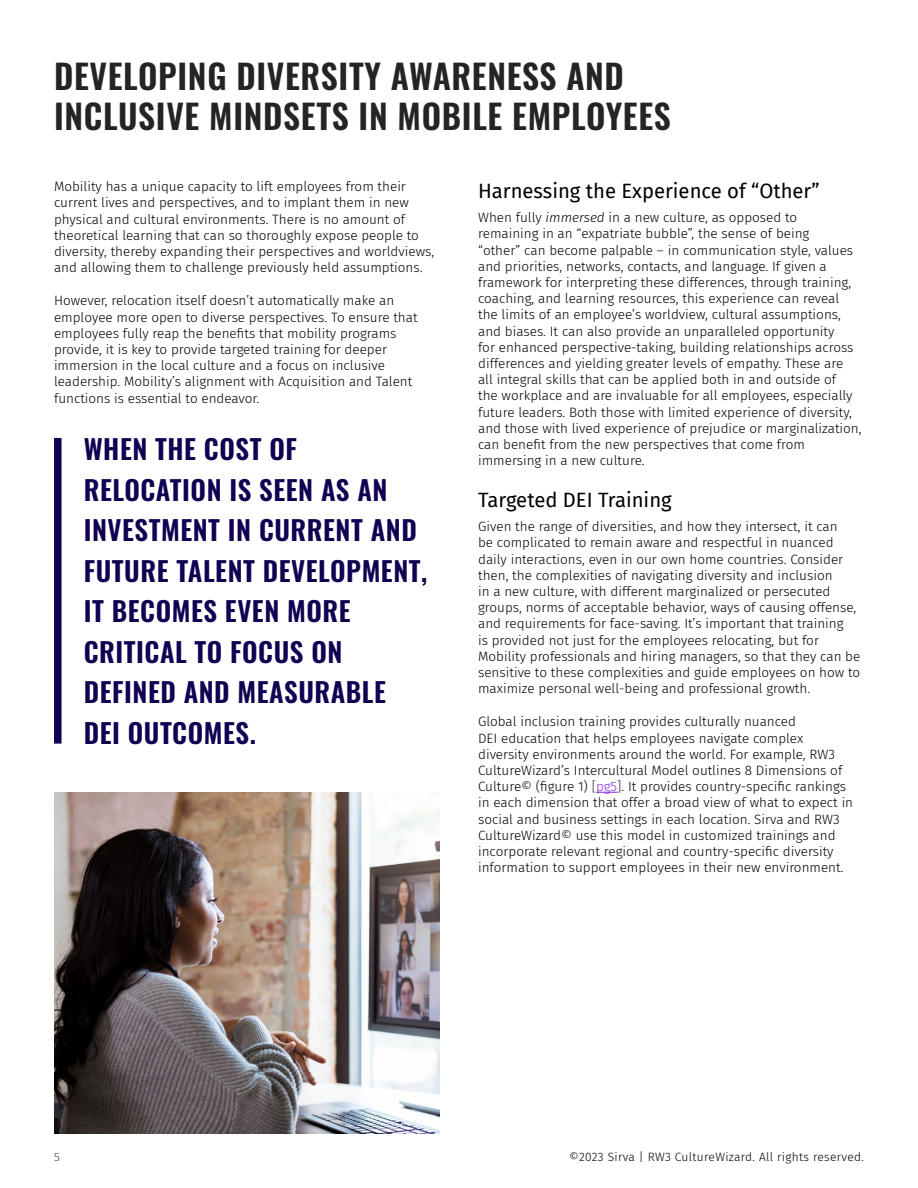
<style>
.page{position:relative;width:918px;height:1188px;background:#fff}
.page>*{position:absolute;margin:0;border:0;box-sizing:border-box;transform-origin:0 0}
.t1{font:600 33.75px/40.5px "Oswald";letter-spacing:.02em;color:#242422}
.t2{font:600 27px/40.5px "Oswald";letter-spacing:.02em;color:#120052}
.t3{font:20.25px "Fira Sans";color:#000}
.t4{font:300 13.5px/16.2px "Fira Sans";color:#000}
.t5{font:300 12px "Fira Sans";letter-spacing:.025em;color:#000}
.t6{font:200 12px "Fira Sans";color:#242422}
.s1{font-style:italic}
.s2{color:#242422}
.s3{color:#8a2be2}
</style>
<div class="page">
<div style="left:54px;top:438px;width:8px;height:306px;background:#120052"></div>
<svg style="left:596px;top:792px;width:21px;height:1px"></svg>
<img style="left:54px;top:793px;width:386px;height:341px">
<h1 class="t1" style="left:54px;top:58px;width:619px">DEVELOPING DIVERSITY AWARENESS AND<br>INCLUSIVE MINDSETS IN MOBILE EMPLOYEES</h1>
<p class="t4" style="left:54px;top:178px;width:382px">Mobility has a unique capacity to lift employees from their current lives and perspectives, and to implant them in new physical and cultural environments. There is no amount of theoretical learning that can so thoroughly expose people to diversity, thereby expanding their perspectives and worldviews, and allowing them to challenge previously held assumptions.</p>
<p class="t4" style="left:54px;top:293px;width:365px">However, relocation itself doesn’t automatically make an employee more open to diverse perspectives. To ensure that employees fully reap the benefits that mobility programs provide, it is key to provide targeted training for deeper immersion in the local culture and a focus on inclusive leadership. Mobility’s alignment with Acquisition and Talent functions is essential to endeavor.</p>
<h2 class="t2" style="left:84px;top:431px;width:345px">WHEN THE COST OF<br>RELOCATION IS SEEN AS AN<br>INVESTMENT IN CURRENT AND<br>FUTURE TALENT DEVELOPMENT,<br>IT BECOMES EVEN MORE<br>CRITICAL TO FOCUS ON<br>DEFINED AND MEASURABLE<br>DEI OUTCOMES.</h2>
<h3 class="t3" style="left:478px;top:175px;width:343px">Harnessing the Experience of “Other”</h3>
<p class="t4" style="left:478px;top:209px;width:385px">When fully <span class="s1">immersed</span> in a new culture, as opposed to<br>remaining in an “expatriate bubble”, the sense of being<br>“other” can become palpable – in communication style, values and priorities, networks, contacts, and language. If given a framework for interpreting these differences, through training, coaching, and learning resources, this experience can reveal the limits of an employee’s worldview, cultural assumptions, and biases. It can also provide an unparalleled opportunity<br>for enhanced perspective-taking, building relationships across differences and yielding greater levels of empathy. These are<br>all integral skills that can be applied both in and outside of<br>the workplace and are invaluable for all employees, especially future leaders. Both those with limited experience of diversity, and those with lived experience of prejudice or marginalization, can benefit from the new perspectives that come from immersing in a new culture.</p>
<h3 class="t3" style="left:478px;top:484px;width:195px">Targeted DEI Training</h3>
<p class="t4" style="left:478px;top:518px;width:384px">Given the range of diversities, and how they intersect, it can<br>be complicated to remain aware and respectful in nuanced daily interactions, even in our own home countries. Consider then, the complexities of navigating diversity and inclusion<br>in a new culture, with different marginalized or persecuted groups, norms of acceptable behavior, ways of causing offense, and requirements for face-saving. It’s important that training<br>is provided not just for the employees relocating, but for Mobility professionals and hiring managers, so that they can be sensitive to these complexities and guide employees on how to maximize personal well-being and professional growth.</p>
<p class="t4" style="left:478px;top:714px;width:377px">Global inclusion training provides culturally nuanced<br>DEI education that helps employees navigate complex diversity environments around the world. For example, RW3<br>CultureWizard’s Intercultural Model outlines 8 Dimensions of Culture© (figure 1) <span class="s2">[</span><span class="s3">pg5</span><span class="s2">]</span>. It provides country-specific rankings in each dimension that offer a broad view of what to expect in social and business settings in each location. Sirva and RW3<br>CultureWizard© use this model in customized trainings and incorporate relevant regional and country-specific diversity information to support employees in their new environment.</p>
<p class="t6" style="left:54px;top:1149px;width:7px">5</p>
<p class="t5" style="left:569px;top:1148px;width:295px">©2023 Sirva | RW3 CultureWizard. All rights reserved.</p>
</div>
